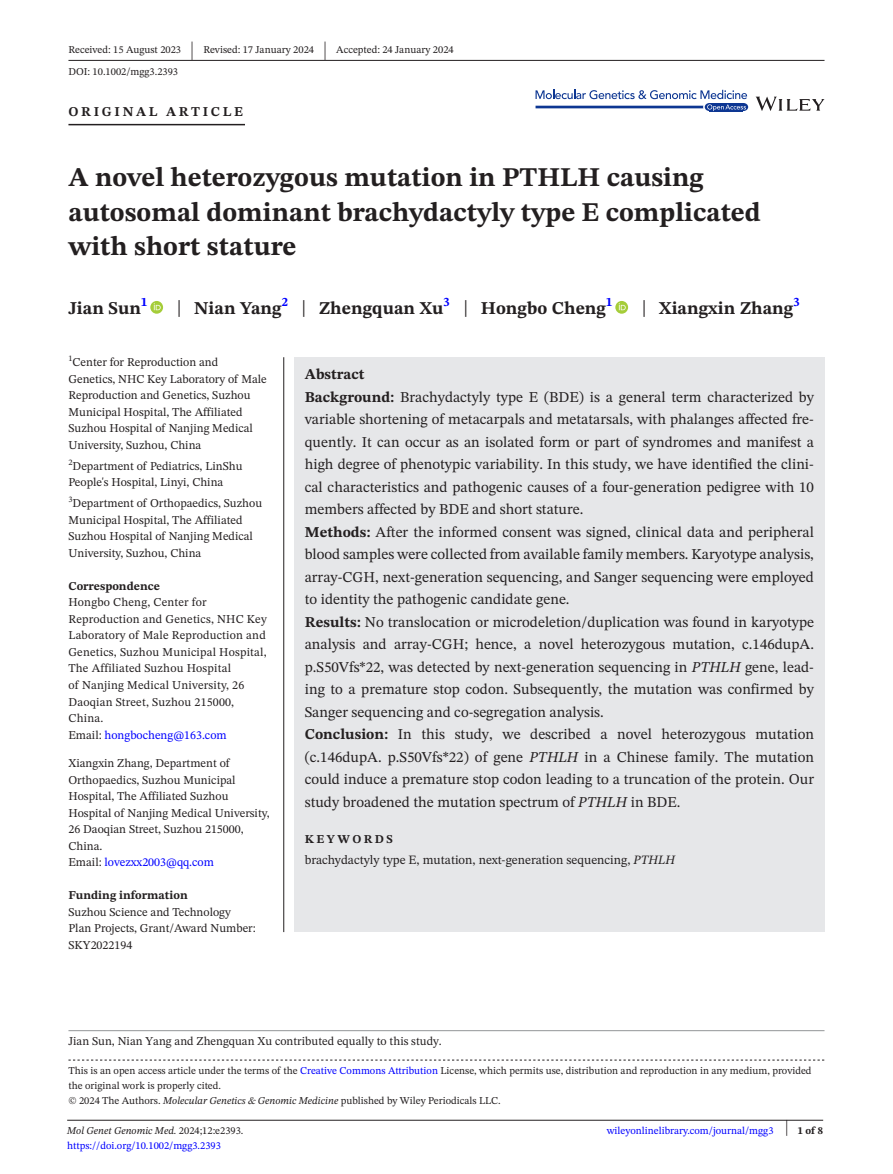
<style>
.page{position:relative;width:893px;height:1174px;background:#fff}
.page>*{position:absolute;margin:0;border:0;box-sizing:border-box;transform-origin:0 0}
.t1{font:700 27px/34.5px "STIX Two Text";color:#231f20}
.t2{font:25.65px "STIX Two Text";color:#231f20;scale:.49 1}
.t3{font:700 18px "STIX Two Text";color:#231f20}
.t4{font:15px/22.5px "STIX Two Text";color:#231f20}
.t5{font:700 13.5px "STIX Two Text";letter-spacing:.2em;color:#231f20}
.t6{font:12.75px "STIX Two Text";color:#231f20}
.t7{font:12px/16.5px "STIX Two Text";color:#231f20}
.t8{font:700 12px "STIX Two Text";color:#231f20}
.t9{font:700 12px "STIX Two Text";letter-spacing:.2em;color:#231f20}
.t10{font:10.5px/15px "STIX Two Text";color:#231f20}
.t11{font:10.5px "STIX Two Text";color:#00f}
.t12{font:italic 10.5px "STIX Two Text";color:#231f20}
.t13{font:700 10.5px "STIX Two Text";color:#231f20}
.s1{font-weight:400;font-size:23.4px}
.s2{color:#00f}
.s3{font-weight:700}
.s4{font-style:italic}
.s5{font-style:normal}
.s6{font-weight:400;font-size:22.2px}
</style>
<div class="page">
<hr style="left:67px;top:1119px;width:756px;height:1px;background:#231f20">
<svg style="left:756px;top:97px;width:68px;height:14px"></svg>
<svg style="left:536px;top:90px;width:211px;height:21px"></svg>
<hr style="left:68px;top:60px;width:756px;height:1px;background:#231f20">
<hr style="left:68px;top:124px;width:177px;height:1px;background:#231f20">
<svg style="left:150px;top:301px;width:13px;height:13px"></svg>
<svg style="left:154px;top:303px;width:7px;height:7px"></svg>
<svg style="left:615px;top:301px;width:13px;height:13px"></svg>
<svg style="left:619px;top:303px;width:7px;height:7px"></svg>
<svg style="left:68px;top:1059px;width:756px;height:1px"></svg>
<hr style="left:68px;top:1030px;width:756px;height:1px;background:#939598">
<hr style="left:283px;top:357px;width:1px;height:575px;background:#231f20">
<div style="left:294px;top:357px;width:530px;height:517px;background:#e6e7e9"></div>
<div style="left:294px;top:873px;width:530px;height:59px;background:#e6e7e9"></div>
<p class="t10" style="left:68px;top:42px;width:114px">Received: 15 August 2023</p>
<h2 class="t2" style="left:191px;top:32px;width:8px">|</h2>
<p class="t10" style="left:203px;top:42px;width:112px">Revised: 17 January 2024</p>
<h2 class="t2" style="left:323px;top:32px;width:8px">|</h2>
<p class="t10" style="left:336px;top:42px;width:119px">Accepted: 24 January 2024</p>
<p class="t10" style="left:68px;top:64px;width:111px">DOI: 10.1002/mgg3.2393</p>
<p class="t5" style="left:68px;top:101px;width:176px">ORIGINAL ARTICLE</p>
<h1 class="t1" style="left:68px;top:161px;width:694px">A novel heterozygous mutation in PTHLH causing autosomal dominant brachydactyly type E complicated with short stature</h1>
<p class="t3" style="left:68px;top:295px;width:80px">Jian Sun<sup>1</sup></p>
<p class="t3" style="left:177px;top:295px;width:437px"><span class="s1">|</span> Nian Yang<sup>2</sup> <span class="s1">|</span> Zhengquan Xu<sup>3</sup> <span class="s1">|</span> Hongbo Cheng<sup>1</sup></p>
<p class="t3" style="left:642px;top:295px;width:159px"><span class="s1">|</span> Xiangxin Zhang<sup>3</sup></p>
<p class="t7" style="left:68px;top:354px;width:200px"><sup>1</sup>Center for Reproduction and Genetics, NHC Key Laboratory of Male Reproduction and Genetics, Suzhou Municipal Hospital, The Affiliated Suzhou Hospital of Nanjing Medical University, Suzhou, China</p>
<p class="t7" style="left:68px;top:457px;width:176px"><sup>2</sup>Department of Pediatrics, LinShu<br>People's Hospital, Linyi, China</p>
<p class="t7" style="left:68px;top:495px;width:195px"><sup>3</sup>Department of Orthopaedics, Suzhou Municipal Hospital, The Affiliated Suzhou Hospital of Nanjing Medical University, Suzhou, China</p>
<p class="t8" style="left:68px;top:577px;width:93px">Correspondence</p>
<p class="t7" style="left:68px;top:594px;width:200px">Hongbo Cheng, Center for<br>Reproduction and Genetics, NHC Key<br>Laboratory of Male Reproduction and<br>Genetics, Suzhou Municipal Hospital,<br>The Affiliated Suzhou Hospital<br>of Nanjing Medical University, 26<br>Daoqian Street, Suzhou 215000,<br>China.<br>Email: <span class="s2">hongbocheng@163.com</span></p>
<p class="t7" style="left:68px;top:754px;width:203px">Xiangxin Zhang, Department of<br>Orthopaedics, Suzhou Municipal<br>Hospital, The Affiliated Suzhou<br>Hospital of Nanjing Medical University,<br>26 Daoqian Street, Suzhou 215000,<br>China.<br>Email: <span class="s2">lovezxx2003@qq.com</span></p>
<p class="t8" style="left:68px;top:886px;width:121px">Funding information</p>
<p class="t7" style="left:68px;top:903px;width:189px">Suzhou Science and Technology<br>Plan Projects, Grant/Award Number:<br>SKY2022194</p>
<p class="t4" style="left:305px;top:363px;width:511px"><span class="s3">Abstract<br>Background:</span> Brachydactyly type E (BDE) is a general term characterized by variable shortening of metacarpals and metatarsals, with phalanges affected fre&shy;quently. It can occur as an isolated form or part of syndromes and manifest a high degree of phenotypic variability. In this study, we have identified the clini&shy;cal characteristics and pathogenic causes of a four-generation pedigree with 10 members affected by BDE and short stature.<br><span class="s3">Methods:</span> After the informed consent was signed, clinical data and peripheral blood samples were collected from available family members. Karyotype analysis, array-CGH, next-generation sequencing, and Sanger sequencing were employed to identity the pathogenic candidate gene.<br><span class="s3">Results:</span> No translocation or microdeletion/duplication was found in karyotype analysis and array-CGH; hence, a novel heterozygous mutation, c.146dupA. p.S50Vfs*22, was detected by next-generation sequencing in <span class="s4">PTHLH</span> gene, lead&shy;ing to a premature stop codon. Subsequently, the mutation was confirmed by Sanger sequencing and co-segregation analysis.<br><span class="s3">Conclusion:</span> In this study, we described a novel heterozygous mutation (c.146dupA. p.S50Vfs*22) of gene <span class="s4">PTHLH</span> in a Chinese family. The mutation could induce a premature stop codon leading to a truncation of the protein. Our study broadened the mutation spectrum of <span class="s4">PTHLH</span> in BDE.</p>
<p class="t9" style="left:305px;top:830px;width:90px">KEYWORDS</p>
<p class="t6" style="left:305px;top:850px;width:372px">brachydactyly type E, mutation, next-generation sequencing, <span class="s4">PTHLH</span></p>
<p class="t7" style="left:68px;top:1032px;width:375px">Jian Sun, Nian Yang and Zhengquan Xu contributed equally to this study.</p>
<p class="t10" style="left:68px;top:1063px;width:745px">This is an open access article under the terms of the <span class="s2">Creative Commons Attribution</span> License, which permits use, distribution and reproduction in any medium, provided the original work is properly cited.<br>© 2024 The Authors. <span class="s4">Molecular Genetics &amp; Genomic Medicine</span> published by Wiley Periodicals LLC.</p>
<p class="t12" style="left:67px;top:1123px;width:178px">Mol Genet Genomic Med. <span class="s5">2024;12:e2393.</span></p>
<p class="t13" style="left:785px;top:1123px;width:39px"><span class="s6">|</span> 1 of 8</p>
<p class="t11" style="left:67px;top:1138px;width:155px">https://doi.org/10.1002/mgg3.2393</p>
<p class="t11" style="left:607px;top:1123px;width:168px">wileyonlinelibrary.com/journal/mgg3</p>
</div>
